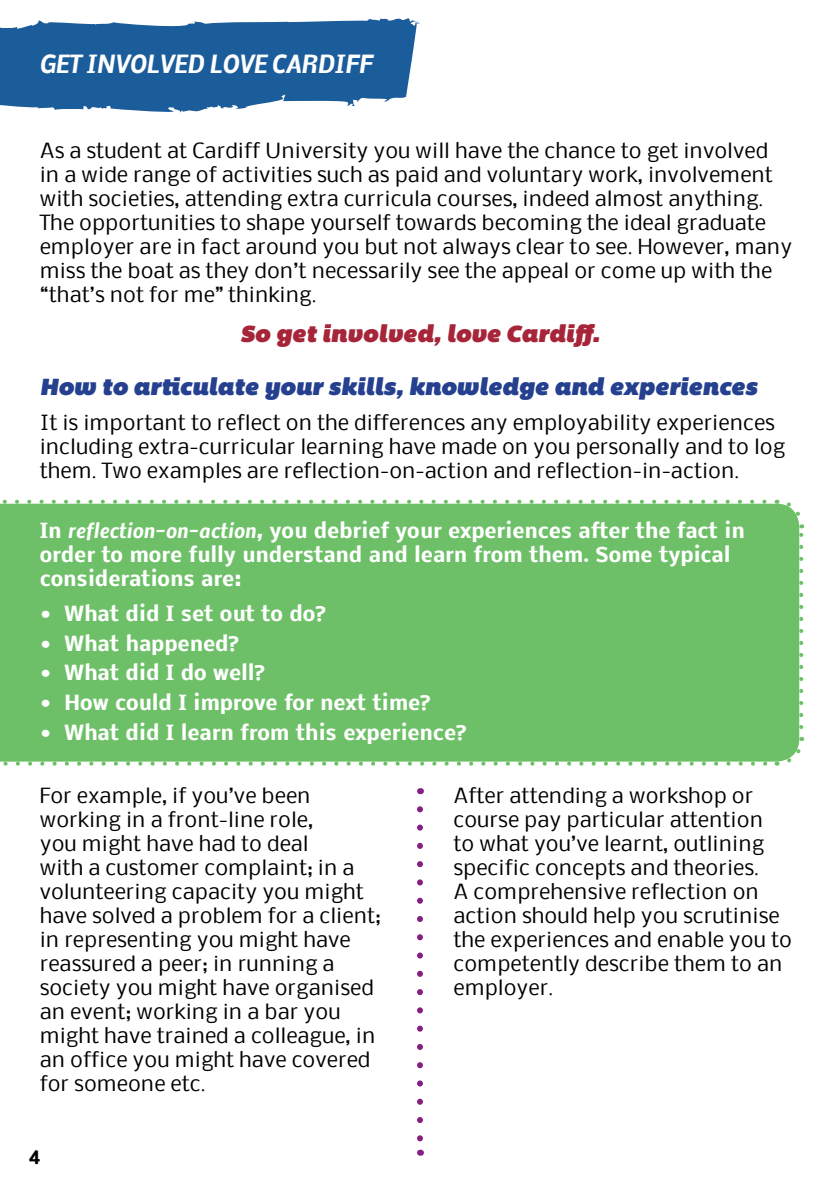
<style>
.page{position:relative;width:840px;height:1191px;background:#fff}
.page>*{position:absolute;margin:0;border:0;box-sizing:border-box;transform-origin:0 0}
.t1{font:italic 24px "Bemio";color:#25408f}
.t2{font:italic 24px "Bemio";color:#a72539}
.t3{font:italic 700 24px "Nobile";color:#fff}
.t4{font:20px/24px "Nobile";color:#000}
.t5{font:700 20px/24px "Nobile";color:#fff}
.t6{font:700 20px "Nobile";color:#000}
.s1{font-style:italic}
</style>
<div class="page">
<svg style="left:0;top:18px;width:420px;height:95px;background:#3c74a9"></svg>
<div style="left:0;top:504px;width:798px;height:257px;background:#6dc067"></div>
<svg style="left:0;top:761px;width:770px;height:4px"></svg>
<svg style="left:783px;top:737px;width:21px;height:26px"></svg>
<svg style="left:776px;top:499px;width:27px;height:228px;background:#80c87b"></svg>
<svg style="left:0;top:500px;width:764px;height:4px"></svg>
<svg style="left:417px;top:809px;width:6px;height:333px"></svg>
<p class="t3" style="left:40px;top:45px;width:334px">GET INVOLVED LOVE CARDIFF</p>
<p class="t4" style="left:40px;top:137px;width:753px">As a student at Cardiff University you will have the chance to get involved in a wide range of activities such as paid and voluntary work, involvement with societies, attending extra curricula courses, indeed almost anything.<br>The opportunities to shape yourself towards becoming the ideal graduate employer are in fact around you but not always clear to see. However, many miss the boat as they don’t necessarily see the appeal or come up with the “that’s not for me” thinking.</p>
<p class="t2" style="left:240px;top:315px;width:361px">So get involved, love Cardiff.</p>
<p class="t1" style="left:40px;top:367px;width:718px">How to articulate your skills, knowledge and experiences</p>
<p class="t4" style="left:40px;top:410px;width:746px">It is important to reflect on the differences any employability experiences including extra-curricular learning have made on you personally and to log them. Two examples are reflection-on-action and reflection-in-action.</p>
<p class="t5" style="left:40px;top:517px;width:706px">In <span class="s1">reflection-on-action,</span> you debrief your experiences after the fact in order to more fully understand and learn from them. Some typical considerations are:</p>
<p class="t5" style="left:40px;top:600px;width:287px">• What did I set out to do?</p>
<p class="t5" style="left:40px;top:630px;width:201px">• What happened?</p>
<p class="t5" style="left:40px;top:660px;width:227px">• What did I do well?</p>
<p class="t5" style="left:40px;top:689px;width:392px">• How could I improve for next time?</p>
<p class="t5" style="left:40px;top:719px;width:428px">• What did I learn from this experience?</p>
<p class="t4" style="left:40px;top:782px;width:342px">For example, if you’ve been working in a front-line role,<br>you might have had to deal<br>with a customer complaint; in a volunteering capacity you might have solved a problem for a client; in representing you might have reassured a peer; in running a society you might have organised an event; working in a bar you might have trained a colleague, in an office you might have covered for someone etc.</p>
<p class="t4" style="left:453px;top:782px;width:340px">After attending a workshop or course pay particular attention<br>to what you’ve learnt, outlining specific concepts and theories.<br>A comprehensive reflection on action should help you scrutinise the experiences and enable you to competently describe them to an employer.</p>
<p class="t6" style="left:28px;top:1138px;width:14px">4</p>
</div>
